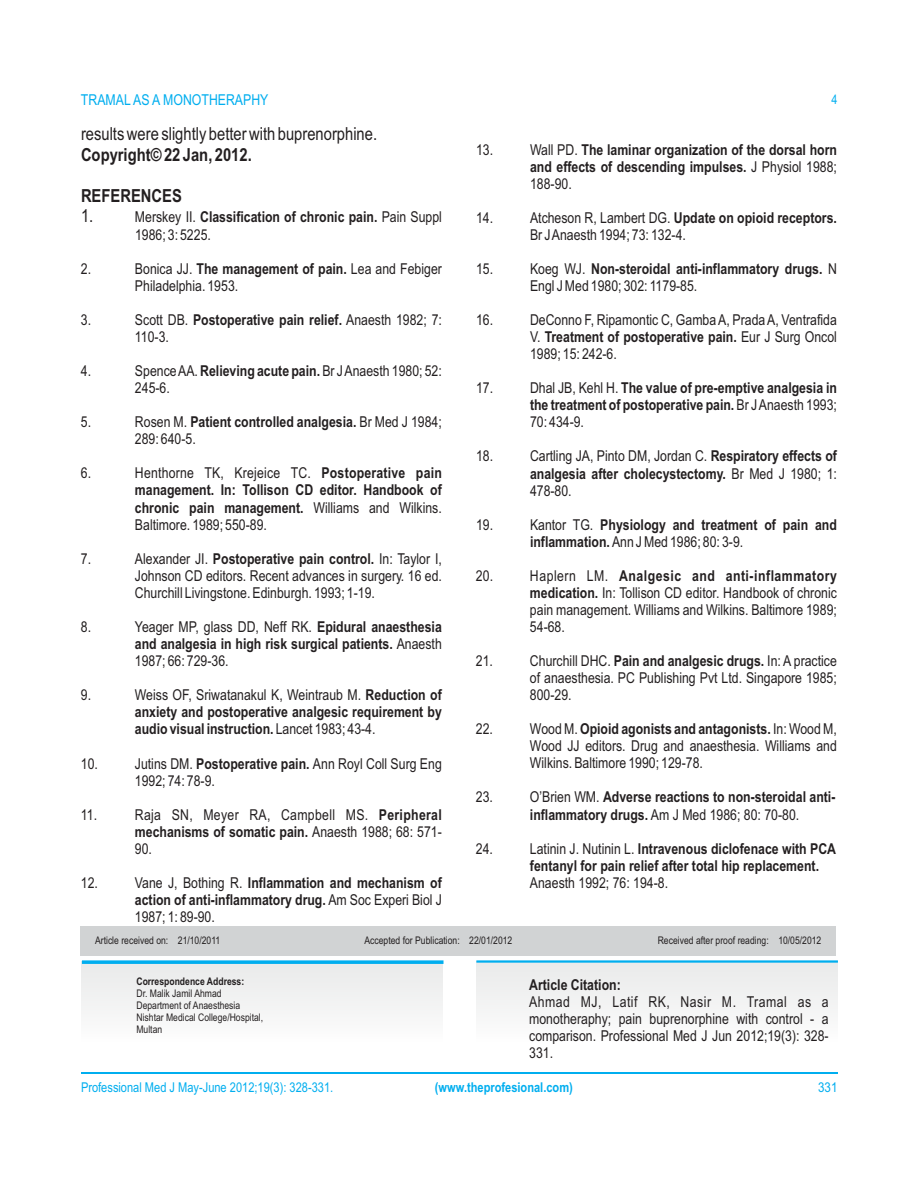
<style>
.page{position:relative;width:918px;height:1188px;background:#fff}
.page>*{position:absolute;margin:0;border:0;box-sizing:border-box;transform-origin:0 0}
.t1{font:18px "Arial Narrow";color:#231f20}
.t2{font:700 18px "Arial Narrow";color:#231f20}
.t3{font:15px/17px "Arial Narrow";color:#231f20}
.t4{font:700 15px/17px "Arial Narrow";color:#231f20}
.t5{font:700 15px "Arial Narrow";letter-spacing:.035em;color:#231f20}
.t6{font:15px "Arial Narrow";letter-spacing:.02em;color:#231f20}
.t7{font:15px "Arial Narrow";color:#00aeef}
.t8{font:13.5px "Arial Narrow";color:#00aeef}
.t9{font:700 13.5px "Arial Narrow";color:#00aeef}
.t10{font:13.5px "Arial Narrow";color:#00aeef;scale:1.04 1}
.t11{font:13.2px "Arial Narrow";color:#00aeef}
.t12{font:10.5px/11.9px "Arial Narrow";color:#231f20}
.t13{font:700 10.5px "Arial Narrow";color:#231f20}
.s1{font-weight:400}
.s2{font-weight:400;font-size:18px}
.s3{font-weight:700}
</style>
<div class="page">
<div style="left:80px;top:926px;width:756px;height:29px;background:#d1d3d4"></div>
<div style="left:82px;top:961px;width:361px;height:104px;background:#f5f5f5"></div>
<svg style="left:82px;top:960px;width:362px;height:4px"></svg>
<div style="left:477px;top:961px;width:361px;height:104px;background:#f5f6f6"></div>
<hr style="left:476px;top:960px;width:362px;height:3px;background:#00aeef">
<hr style="left:81px;top:1072px;width:756px;height:2px;background:#00aeef">
<p class="t7" style="left:81px;top:94px;width:189px">TRAMAL AS A MONOTHERAPHY</p>
<p class="t11" style="left:831px;top:94px;width:8px">4</p>
<p class="t1" style="left:81px;top:127px;width:298px">results were slightly better with buprenorphine.</p>
<p class="t3" style="left:476px;top:142px;width:19px">13.</p>
<p class="t4" style="left:530px;top:142px;width:308px"><span class="s1">Wall PD.</span> The laminar organization of the dorsal horn</p>
<p class="t2" style="left:81px;top:148px;width:172px">Copyright© 22 Jan, 2012.</p>
<p class="t4" style="left:530px;top:159px;width:308px">and effects of descending impulses. <span class="s1">J Physiol 1988;<br>188-90.</span></p>
<p class="t2" style="left:81px;top:189px;width:102px">REFERENCES</p>
<p class="t4" style="left:81px;top:210px;width:362px"><span class="s2">1.</span> <span class="s1">Merskey II.</span> Classification of chronic pain. <span class="s1">Pain Suppl</span></p>
<p class="t3" style="left:476px;top:211px;width:19px">14.</p>
<p class="t4" style="left:530px;top:211px;width:308px"><span class="s1">Atcheson R, Lambert DG.</span> Update on opioid receptors.</p>
<p class="t3" style="left:135px;top:227px;width:77px">1986; 3: 5225.</p>
<p class="t3" style="left:530px;top:227px;width:157px">Br J Anaesth 1994; 73: 132-4.</p>
<p class="t3" style="left:81px;top:262px;width:12px">2.</p>
<p class="t3" style="left:135px;top:262px;width:308px">Bonica JJ. <span class="s3">The management of pain.</span> Lea and Febiger</p>
<p class="t3" style="left:476px;top:262px;width:19px">15.</p>
<p class="t4" style="left:530px;top:262px;width:308px"><span class="s1">Koeg WJ.</span> Non-steroidal anti-inflammatory drugs. <span class="s1">N</span></p>
<p class="t3" style="left:135px;top:279px;width:105px">Philadelphia. 1953.</p>
<p class="t3" style="left:530px;top:279px;width:169px">Engl J Med 1980; 302: 1179-85.</p>
<p class="t3" style="left:81px;top:313px;width:12px">3.</p>
<p class="t4" style="left:135px;top:313px;width:308px"><span class="s1">Scott DB.</span> Postoperative pain relief. <span class="s1">Anaesth 1982; 7:</span></p>
<p class="t3" style="left:476px;top:313px;width:19px">16.</p>
<p class="t3" style="left:530px;top:313px;width:308px">DeConno F, Ripamontic C, Gamba A, Prada A, Ventrafida</p>
<p class="t3" style="left:135px;top:330px;width:35px">110-3.</p>
<p class="t3" style="left:530px;top:330px;width:308px">V. <span class="s3">Treatment of postoperative pain.</span> Eur J Surg Oncol<br>1989; 15: 242-6.</p>
<p class="t3" style="left:81px;top:364px;width:12px">4.</p>
<p class="t3" style="left:135px;top:364px;width:308px">Spence AA. <span class="s3">Relieving acute pain.</span> Br J Anaesth 1980; 52:<br>245-6.</p>
<p class="t3" style="left:476px;top:381px;width:19px">17.</p>
<p class="t4" style="left:530px;top:381px;width:308px"><span class="s1">Dhal JB, Kehl H.</span> The value of pre-emptive analgesia in the treatment of postoperative pain. <span class="s1">Br J Anaesth 1993;</span></p>
<p class="t3" style="left:81px;top:415px;width:12px">5.</p>
<p class="t4" style="left:135px;top:415px;width:308px"><span class="s1">Rosen M.</span> Patient controlled analgesia. <span class="s1">Br Med J 1984;</span></p>
<p class="t3" style="left:530px;top:415px;width:56px">70: 434-9.</p>
<p class="t3" style="left:135px;top:432px;width:62px">289: 640-5.</p>
<p class="t3" style="left:476px;top:449px;width:19px">18.</p>
<p class="t3" style="left:530px;top:449px;width:308px">Cartling JA, Pinto DM, Jordan C. <span class="s3">Respiratory effects of</span></p>
<p class="t3" style="left:81px;top:466px;width:12px">6.</p>
<p class="t3" style="left:135px;top:466px;width:308px">Henthorne TK, Krejeice TC. <span class="s3">Postoperative pain</span></p>
<p class="t4" style="left:530px;top:466px;width:308px">analgesia after cholecystectomy. <span class="s1">Br Med J 1980; 1:</span></p>
<p class="t4" style="left:135px;top:483px;width:308px">management. In: Tollison CD editor. Handbook of</p>
<p class="t3" style="left:530px;top:483px;width:43px">478-80.</p>
<p class="t3" style="left:135px;top:500px;width:308px"><span class="s3">chronic pain management.</span> Williams and Wilkins.<br>Baltimore. 1989; 550-89.</p>
<p class="t3" style="left:476px;top:517px;width:19px">19.</p>
<p class="t4" style="left:530px;top:517px;width:308px"><span class="s1">Kantor TG.</span> Physiology and treatment of pain and inflammation. <span class="s1">Ann J Med 1986; 80: 3-9.</span></p>
<p class="t3" style="left:81px;top:551px;width:12px">7.</p>
<p class="t3" style="left:135px;top:551px;width:309px">Alexander JI. <span class="s3">Postoperative pain control.</span> In: Taylor I,<br>Johnson CD editors. Recent advances in surgery. 16 ed.</p>
<p class="t3" style="left:476px;top:569px;width:19px">20.</p>
<p class="t5" style="left:530px;top:570px;width:308px"><span class="s1">Haplern LM.</span> Analgesic and anti-inflammatory</p>
<p class="t3" style="left:135px;top:585px;width:241px">Churchill Livingstone. Edinburgh. 1993; 1-19.</p>
<p class="t3" style="left:530px;top:586px;width:308px"><span class="s3">medication.</span> In: Tollison CD editor. Handbook of chronic pain management. Williams and Wilkins. Baltimore 1989;</p>
<p class="t3" style="left:81px;top:620px;width:12px">8.</p>
<p class="t3" style="left:135px;top:620px;width:308px">Yeager MP, glass DD, Neff RK. <span class="s3">Epidural anaesthesia</span></p>
<p class="t3" style="left:530px;top:620px;width:36px">54-68.</p>
<p class="t4" style="left:135px;top:637px;width:308px">and analgesia in high risk surgical patients. <span class="s1">Anaesth<br>1987; 66: 729-36.</span></p>
<p class="t3" style="left:476px;top:654px;width:19px">21.</p>
<p class="t3" style="left:530px;top:654px;width:308px">Churchill DHC. <span class="s3">Pain and analgesic drugs.</span> In: A practice of anaesthesia. PC Publishing Pvt Ltd. Singapore 1985;</p>
<p class="t3" style="left:81px;top:688px;width:12px">9.</p>
<p class="t3" style="left:135px;top:688px;width:308px">Weiss OF, Sriwatanakul K, Weintraub M. <span class="s3">Reduction of</span></p>
<p class="t3" style="left:530px;top:688px;width:43px">800-29.</p>
<p class="t4" style="left:135px;top:705px;width:308px">anxiety and postoperative analgesic requirement by audio visual instruction. <span class="s1">Lancet 1983; 43-4.</span></p>
<p class="t3" style="left:476px;top:722px;width:19px">22.</p>
<p class="t3" style="left:530px;top:722px;width:308px">Wood M. <span class="s3">Opioid agonists and antagonists.</span> In: Wood M,<br>Wood JJ editors. Drug and anaesthesia. Williams and</p>
<p class="t3" style="left:81px;top:756px;width:19px">10.</p>
<p class="t3" style="left:135px;top:756px;width:308px">Jutins DM. <span class="s3">Postoperative pain.</span> Ann Royl Coll Surg Eng</p>
<p class="t3" style="left:530px;top:756px;width:174px">Wilkins. Baltimore 1990; 129-78.</p>
<p class="t3" style="left:135px;top:773px;width:82px">1992; 74: 78-9.</p>
<p class="t3" style="left:476px;top:790px;width:19px">23.</p>
<p class="t4" style="left:530px;top:790px;width:307px"><span class="s1">O’Brien WM.</span> Adverse reactions to non-steroidal anti-</p>
<p class="t3" style="left:81px;top:807px;width:18px">11.</p>
<p class="t6" style="left:135px;top:809px;width:308px">Raja SN, Meyer RA, Campbell MS. <span class="s3">Peripheral</span></p>
<p class="t3" style="left:530px;top:807px;width:271px"><span class="s3">inflammatory drugs.</span> Am J Med 1986; 80: 70-80.</p>
<p class="t4" style="left:135px;top:824px;width:308px">mechanisms of somatic pain. <span class="s1">Anaesth 1988; 68: 571-<br>90.</span></p>
<p class="t3" style="left:476px;top:842px;width:19px">24.</p>
<p class="t4" style="left:530px;top:841px;width:308px"><span class="s1">Latinin J. Nutinin L.</span> Intravenous diclofenace with PCA fentanyl for pain relief after total hip replacement.</p>
<p class="t3" style="left:81px;top:876px;width:19px">12.</p>
<p class="t4" style="left:135px;top:876px;width:308px"><span class="s1">Vane J, Bothing R.</span> Inflammation and mechanism of</p>
<p class="t3" style="left:530px;top:876px;width:140px">Anaesth 1992; 76: 194-8.</p>
<p class="t4" style="left:135px;top:893px;width:308px">action of anti-inflammatory drug. <span class="s1">Am Soc Experi Biol J<br>1987; 1: 89-90.</span></p>
<p class="t12" style="left:95px;top:935px;width:127px">Article received on: 21/10/2011</p>
<p class="t12" style="left:658px;top:935px;width:165px">Received after proof reading: 10/05/2012</p>
<p class="t13" style="left:136px;top:978px;width:109px">Correspondence Address:</p>
<p class="t12" style="left:136px;top:989px;width:128px">Dr. Malik Jamil Ahmad<br>Department of Anaesthesia<br>Nishtar Medical College/Hospital,<br>Multan</p>
<p class="t12" style="left:364px;top:935px;width:149px">Accepted for Publication: 22/01/2012</p>
<p class="t4" style="left:529px;top:977px;width:93px">Article Citation:</p>
<p class="t3" style="left:529px;top:994px;width:301px;text-align:justify">Ahmad MJ, Latif RK, Nasir M. Tramal as a monotheraphy; pain buprenorphine with control - a comparison. Professional Med J Jun 2012;19(3): 328- 331.</p>
<p class="t8" style="left:81px;top:1082px;width:254px">Professional Med J May-June 2012;19(3): 328-331.</p>
<p class="t9" style="left:435px;top:1082px;width:140px">(www.theprofesional.com)</p>
<p class="t10" style="left:818px;top:1082px;width:20px">331</p>
</div>
